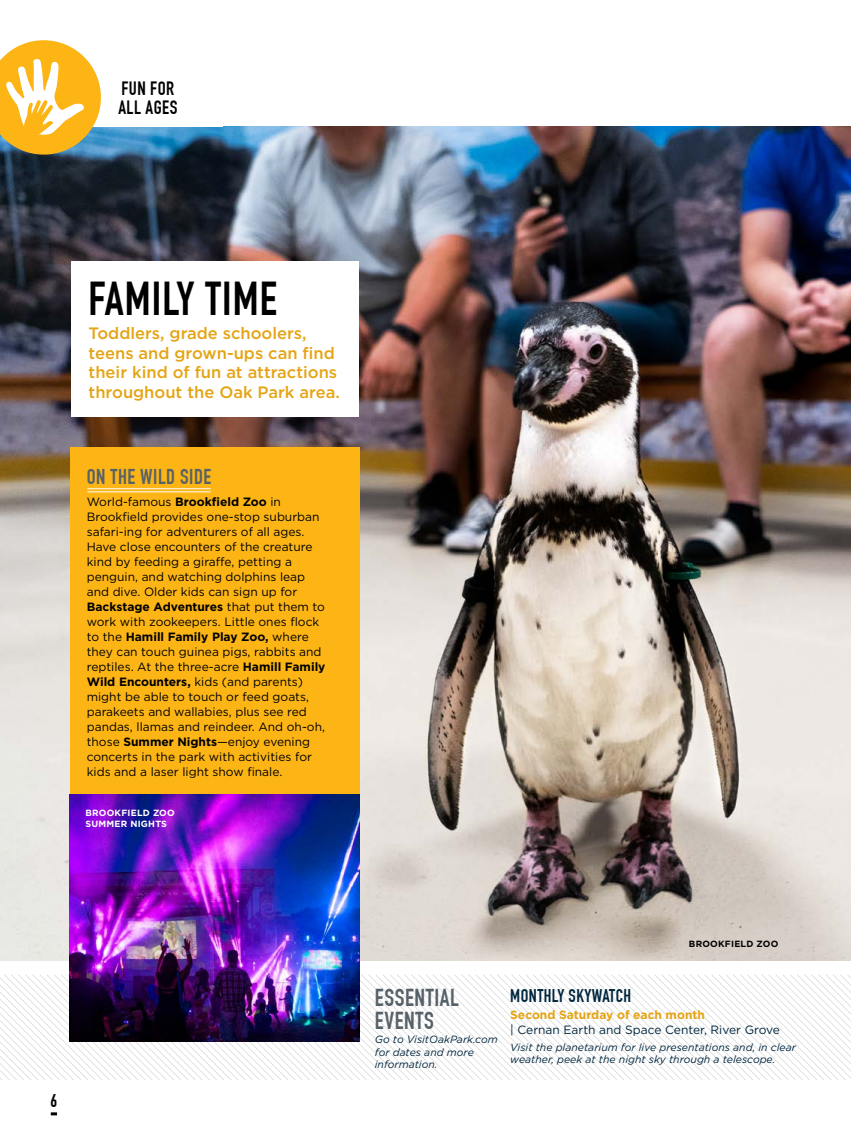
<style>
.page{position:relative;width:851px;height:1134px;background:#fff}
.page>*{position:absolute;margin:0;border:0;box-sizing:border-box;transform-origin:0 0}
.t1{font:700 46.5px "DIN Condensed";letter-spacing:.025em;color:#000}
.t2{font:700 24px/22.5px "DIN Condensed";letter-spacing:.025em;color:#576168}
.t3{font:700 21px "DIN Condensed";letter-spacing:.025em;color:#576168}
.t4{font:700 18.9px/18.9px "DIN Condensed";letter-spacing:.025em;color:#000}
.t5{font:700 18px "DIN Condensed";letter-spacing:.025em;color:#00263e}
.t6{font:700 18px "DIN Condensed";color:#000}
.t7{font:500 16.5px/19.5px "Gotham";color:#e5a414}
.t8{font:12px/15px "Gotham";color:#000}
.t9{font:12px "Gotham";color:#00263e}
.t10{font:700 12px "Gotham";color:#e5a414}
.t11{font:italic 10.5px/12.6px "Gotham";color:#00263e}
.t12{font:700 9px/10.8px "Gotham";letter-spacing:.025em;color:#fff}
.t13{font:700 9px "Gotham";letter-spacing:.025em;color:#000}
.s1{font-weight:700}
</style>
<div class="page">
<svg style="left:0;top:975px;width:850px;height:105px"></svg>
<img style="left:0;top:127px;width:850px;height:833px">
<img style="left:70px;top:794px;width:289px;height:247px">
<div style="left:70px;top:447px;width:289px;height:347px;background:#fcb515"></div>
<div style="left:71px;top:261px;width:288px;height:156px;background:#fff"></div>
<hr style="left:87px;top:488px;width:124px;height:1px;background:#fff">
<hr style="left:87px;top:491px;width:124px;height:1px;background:#fff">
<svg style="left:51px;top:1112px;width:6px;height:3px"></svg>
<svg style="left:0;top:40px;width:101px;height:115px"></svg>
<h3 class="t4" style="left:118px;top:79px;width:60px">FUN FOR<br>ALL AGES</h3>
<h1 class="t1" style="left:89px;top:272px;width:190px">FAMILY TIME</h1>
<h3 class="t7" style="left:89px;top:324px;width:253px">Toddlers, grade schoolers, teens and grown-ups can find their kind of fun at attractions throughout the Oak Park area.</h3>
<h3 class="t3" style="left:87px;top:464px;width:126px">ON THE WILD SIDE</h3>
<p class="t8" style="left:87px;top:494px;width:240px">World-famous <span class="s1">Brookfield Zoo</span> in Brookfield provides one-stop suburban safari-ing for adventurers of all ages.<br>Have close encounters of the creature kind by feeding a giraffe, petting a penguin, and watching dolphins leap and dive. Older kids can sign up for <span class="s1">Backstage Adventures</span> that put them to work with zookeepers. Little ones flock to the <span class="s1">Hamill Family Play Zoo,</span> where they can touch guinea pigs, rabbits and reptiles. At the three-acre <span class="s1">Hamill Family Wild Encounters,</span> kids (and parents) might be able to touch or feed goats, parakeets and wallabies, plus see red pandas, llamas and reindeer. And oh-oh, those <span class="s1">Summer Nights</span>—enjoy evening concerts in the park with activities for kids and a laser light show finale.</p>
<p class="t12" style="left:85px;top:808px;width:91px">BROOKFIELD ZOO<br>SUMMER NIGHTS</p>
<h3 class="t6" style="left:50px;top:1090px;width:8px">6</h3>
<p class="t13" style="left:689px;top:938px;width:91px">BROOKFIELD ZOO</p>
<h2 class="t2" style="left:375px;top:987px;width:86px">ESSENTIAL<br>EVENTS</h2>
<h3 class="t5" style="left:510px;top:985px;width:122px">MONTHLY SKYWATCH</h3>
<p class="t10" style="left:510px;top:1007px;width:196px">Second Saturday of each month</p>
<p class="t9" style="left:510px;top:1022px;width:271px">| Cernan Earth and Space Center, River Grove</p>
<p class="t11" style="left:510px;top:1041px;width:287px">Visit the planetarium for live presentations and, in clear weather, peek at the night sky through a telescope.</p>
<p class="t11" style="left:375px;top:1033px;width:124px">Go to VisitOakPark.com for dates and more information.</p>
</div>
